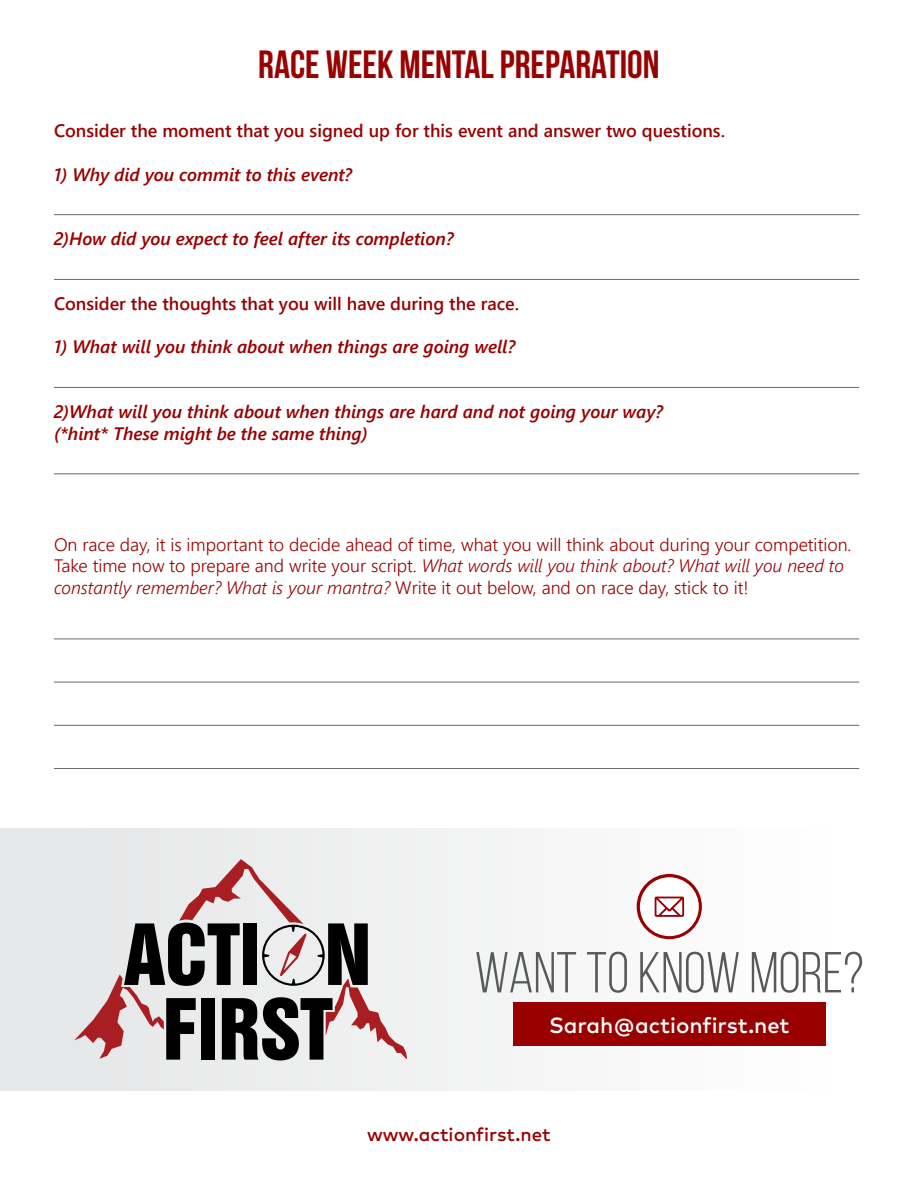
<style>
.page{position:relative;width:918px;height:1188px;background:#fff}
.page>*{position:absolute;margin:0;border:0;box-sizing:border-box;transform-origin:0 0}
.t1{font:57.6px "Bebas Neue";color:#58595b}
.t2{font:39.3px "Bebas Neue";color:#900}
.t3{font:500 21.9px "Mark OT";color:#fff}
.t4{font:500 18.75px "Mark OT";color:#900}
.t5{font:300 18px/21.6px "Segoe UI";color:#900}
.t6{font:italic 600 18px "Segoe UI";color:#900}
.t7{font:600 18px "Segoe UI";color:#900}
.s1{font-style:italic}
</style>
<div class="page">
<hr style="left:54px;top:214px;width:805px;height:1px;background:#6d6e71">
<hr style="left:54px;top:279px;width:805px;height:1px;background:#6d6e71">
<hr style="left:54px;top:387px;width:805px;height:1px;background:#6d6e71">
<hr style="left:54px;top:473px;width:805px;height:1px;background:#6d6e71">
<hr style="left:54px;top:638px;width:805px;height:1px;background:#6d6e71">
<hr style="left:54px;top:682px;width:805px;height:1px;background:#6d6e71">
<hr style="left:54px;top:725px;width:805px;height:1px;background:#6d6e71">
<hr style="left:54px;top:768px;width:805px;height:1px;background:#6d6e71">
<div style="left:0;top:829px;width:918px;height:262px;background:linear-gradient(to right,#e4e5e6,#fff)"></div>
<div style="left:637px;top:874px;width:65px;height:65px;background:#900;border-radius:50%"></div>
<svg style="left:640px;top:877px;width:59px;height:59px"></svg>
<div style="left:513px;top:1002px;width:313px;height:44px;background:#900"></div>
<svg style="left:74px;top:859px;width:333px;height:201px"></svg>
<p class="t2" style="left:258px;top:43px;width:403px">RACE WEEK MENTAL PREPARATION</p>
<p class="t7" style="left:54px;top:116px;width:673px">Consider the moment that you signed up for this event and answer two questions.</p>
<p class="t6" style="left:54px;top:160px;width:300px">1) Why did you commit to this event?</p>
<p class="t6" style="left:54px;top:224px;width:401px">2)How did you expect to feel after its completion?</p>
<p class="t7" style="left:54px;top:289px;width:467px">Consider the thoughts that you will have during the race.</p>
<p class="t6" style="left:54px;top:332px;width:463px">1) What will you think about when things are going well?</p>
<p class="t6" style="left:54px;top:397px;width:611px">2)What will you think about when things are hard and not going your way?</p>
<p class="t6" style="left:54px;top:419px;width:315px">(*hint* These might be the same thing)</p>
<p class="t5" style="left:54px;top:533px;width:799px">On race day, it is important to decide ahead of time, what you will think about during your competition.<br>Take time now to prepare and write your script. <span class="s1">What words will you think about? What will you need to constantly remember? What is your mantra?</span> Write it out below, and on race day, stick to it!</p>
<p class="t1" style="left:475px;top:942px;width:391px">WANT TO KNOW MORE?</p>
<p class="t3" style="left:549px;top:1011px;width:242px">Sarah@actionfirst.net</p>
<p class="t4" style="left:367px;top:1123px;width:185px">www.actionfirst.net</p>
</div>
